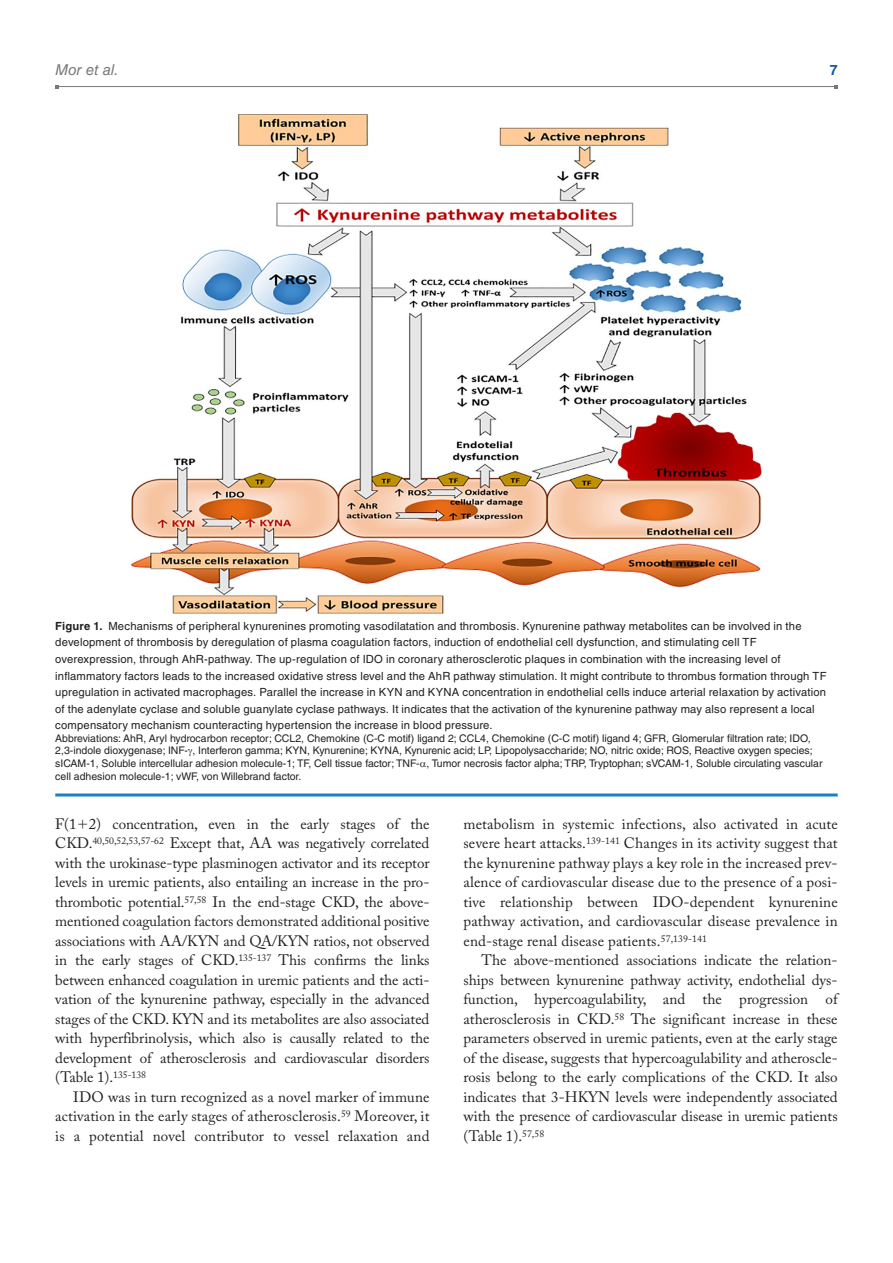
<style>
.page{position:relative;width:893px;height:1263px;background:#fff}
.page>*{position:absolute;margin:0;border:0;box-sizing:border-box;transform-origin:0 0}
.t1{font:15px/19.5px "Adobe Caslon Pro";letter-spacing:.005em;color:#231f20;text-align:justify}
.t2{font:italic 15px "Helvetica LT Std";color:#76787b}
.t3{font:700 14.25px "Helvetica LT Std";color:#1055a4}
.t4{font:11.25px/16.5px "Helvetica LT Std";letter-spacing:.015em;color:#231f20}
.t5{font:10.5px/12.8px "Helvetica LT Std";color:#231f20}
.s1{font-weight:700}
</style>
<div class="page">
<hr style="left:57px;top:86px;width:779px;height:1px;background:#76787b">
<hr style="left:55px;top:793px;width:783px;height:3px;background:#1582c5">
<img style="left:131px;top:115px;width:630px;height:498px">
<p class="t2" style="left:55px;top:61px;width:65px">Mor et al.</p>
<p class="t3" style="left:830px;top:61px;width:9px">7</p>
<p class="t4" style="left:55px;top:618px;width:772px"><span class="s1">Figure 1.</span> Mechanisms of peripheral kynurenines promoting vasodilatation and thrombosis. Kynurenine pathway metabolites can be involved in the development of thrombosis by deregulation of plasma coagulation factors, induction of endothelial cell dysfunction, and stimulating cell TF overexpression, through AhR-pathway. The up-regulation of IDO in coronary atherosclerotic plaques in combination with the increasing level of inflammatory factors leads to the increased oxidative stress level and the AhR pathway stimulation. It might contribute to thrombus formation through TF upregulation in activated macrophages. Parallel the increase in KYN and KYNA concentration in endothelial cells induce arterial relaxation by activation of the adenylate cyclase and soluble guanylate cyclase pathways. It indicates that the activation of the kynurenine pathway may also represent a local compensatory mechanism counteracting hypertension the increase in blood pressure.</p>
<p class="t5" style="left:55px;top:732px;width:769px">Abbreviations: AhR, Aryl hydrocarbon receptor; CCL2, Chemokine (C-C motif) ligand 2; CCL4, Chemokine (C-C motif) ligand 4; GFR, Glomerular filtration rate; IDO, 2,3-indole dioxygenase; INF- , Interferon gamma; KYN, Kynurenine; KYNA, Kynurenic acid; LP, Lipopolysaccharide; NO, nitric oxide; ROS, Reactive oxygen species; sICAM-1, Soluble intercellular adhesion molecule-1; TF, Cell tissue factor; TNF- , Tumor necrosis factor alpha; TRP, Tryptophan; sVCAM-1, Soluble circulating vascular cell adhesion molecule-1; vWF, von Willebrand factor.</p>
<p class="t1" style="left:463px;top:814px;width:376px">metabolism in systemic infections, also activated in acute severe heart attacks.<sup>139-141</sup> Changes in its activity suggest that the kynurenine pathway plays a key role in the increased prev&shy;alence of cardiovascular disease due to the presence of a posi&shy;tive relationship between IDO-dependent kynurenine pathway activation, and cardiovascular disease prevalence in end-stage renal disease patients.<sup>57,139-141</sup></p>
<p class="t1" style="left:463px;top:950px;width:376px;text-indent:18px">The above-mentioned associations indicate the relation&shy;ships between kynurenine pathway activity, endothelial dys&shy;function, hypercoagulability, and the progression of atherosclerosis in CKD.<sup>58</sup> The significant increase in these parameters observed in uremic patients, even at the early stage of the disease, suggests that hypercoagulability and atheroscle&shy;rosis belong to the early complications of the CKD. It also indicates that 3-HKYN levels were independently associated with the presence of cardiovascular disease in uremic patients (Table 1).<sup>57,58</sup></p>
<p class="t1" style="left:55px;top:814px;width:376px">F(1 2) concentration, even in the early stages of the CKD.<sup>40,50,52,53,57-62</sup> Except that, AA was negatively correlated with the urokinase-type plasminogen activator and its receptor levels in uremic patients, also entailing an increase in the pro&shy;thrombotic potential.<sup>57,58</sup> In the end-stage CKD, the above&shy;mentioned coagulation factors demonstrated additional positive associations with AA/KYN and QA/KYN ratios, not observed in the early stages of CKD.<sup>135-137</sup> This confirms the links between enhanced coagulation in uremic patients and the acti&shy;vation of the kynurenine pathway, especially in the advanced stages of the CKD. KYN and its metabolites are also associated with hyperfibrinolysis, which also is causally related to the development of atherosclerosis and cardiovascular disorders (Table 1).<sup>135-138</sup></p>
<p class="t1" style="left:55px;top:1087px;width:376px;text-indent:18px">IDO was in turn recognized as a novel marker of immune activation in the early stages of atherosclerosis.<sup>59</sup> Moreover, it is a potential novel contributor to vessel relaxation and</p>
</div>
